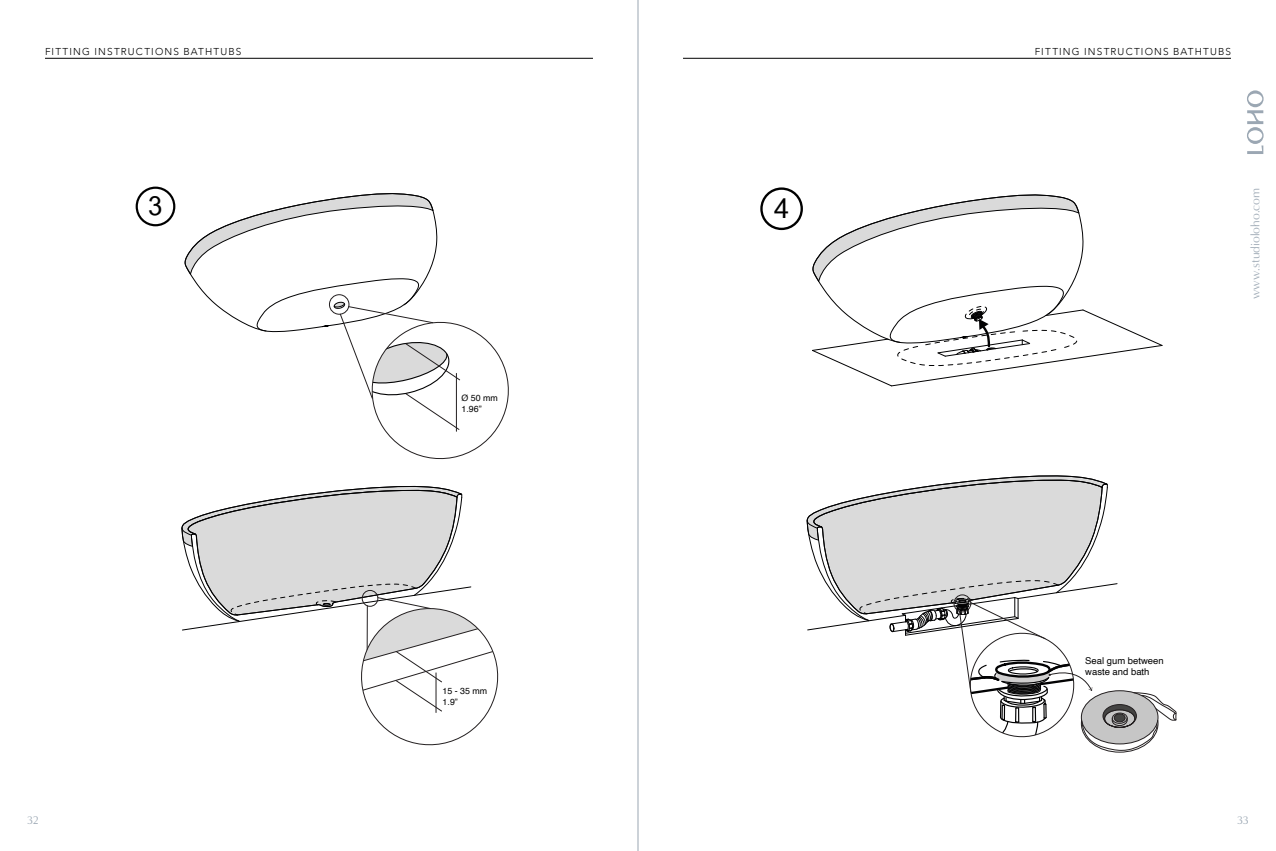
<style>
.page{position:relative;width:1276px;height:851px;background:#fff}
.page>*{position:absolute;margin:0;border:0;box-sizing:border-box;transform-origin:0 0}
.t1{font:700 42.12px "Cordia New";color:#000}
.t2{font:700 39.25px "Cordia New";color:#000}
.t3{font:12.5px "Minerva Modern";color:#9ba7b3}
.t4{font:11.25px "Minerva Modern";color:#9ba7b3}
.t5{font:300 10px "Avenir";letter-spacing:.115em;color:#000}
.t6{font:9.5px/11.4px "Helvetica";color:#000}
.t7{font:8.88px/10.6px "Helvetica";color:#000}
</style>
<div class="page">
<svg style="left:1247px;top:90px;width:16px;height:64px"></svg>
<div style="left:136px;top:186px;width:39px;height:40px;border:2px solid #000;border-radius:50%"></div>
<svg style="left:181px;top:485px;width:318px;height:261px"></svg>
<div style="left:362px;top:590px;width:16px;height:16px;border:1px solid #231f20;border-radius:8px"></div>
<svg style="left:184px;top:193px;width:325px;height:267px"></svg>
<div style="left:329px;top:294px;width:20px;height:20px;border:1px solid #231f20;border-radius:10px"></div>
<hr style="left:45px;top:58px;width:548px;height:1px;background:#000">
<hr style="left:638px;top:0;width:1px;height:850px;background:#9ba7b3">
<svg style="left:812px;top:194px;width:350px;height:192px"></svg>
<div style="left:760px;top:187px;width:43px;height:43px;border:2px solid #000;border-radius:50%"></div>
<svg style="left:806px;top:475px;width:371px;height:277px"></svg>
<hr style="left:683px;top:58px;width:548px;height:1px;background:#000">
<p class="t5" style="left:45px;top:46px;width:198px">FITTING INSTRUCTIONS BATHTUBS</p>
<h2 class="t2" style="left:148px;top:182px;width:16px">3</h2>
<p class="t7" style="left:461px;top:393px;width:38px">Ø 50 mm<br>1.96”</p>
<p class="t7" style="left:443px;top:686px;width:46px">15 - 35 mm<br>1.9”</p>
<h1 class="t1" style="left:774px;top:183px;width:17px">4</h1>
<p class="t5" style="left:1034px;top:46px;width:198px">FITTING INSTRUCTIONS BATHTUBS</p>
<p class="t3" style="left:1248px;top:299px;width:113px;rotate:-90deg">www.studioloho.com</p>
<p class="t6" style="left:1085px;top:655px;width:80px">Seal gum between waste and bath</p>
<p class="t4" style="left:27px;top:813px;width:13px">32</p>
<p class="t4" style="left:1237px;top:813px;width:13px">33</p>
</div>
